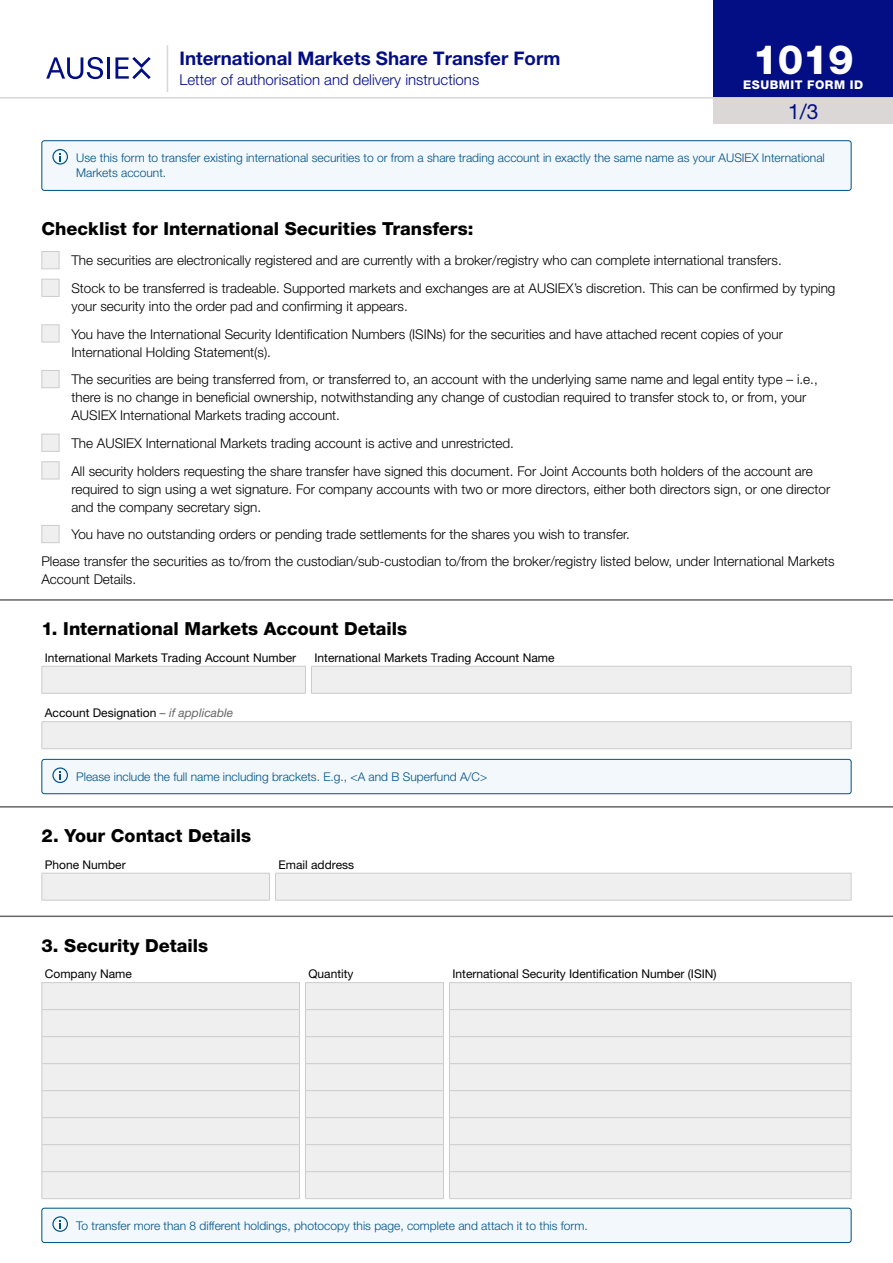
<style>
.page{position:relative;width:893px;height:1263px;background:#fff}
.page>*{position:absolute;margin:0;border:0;box-sizing:border-box;transform-origin:0 0}
.t1{font:800 40.5px "Helvetica Neue LT Pro";color:#fff}
.t2{font:21px "Helvetica Neue LT Pro";color:#030d84}
.t3{font:700 18.75px "Helvetica Neue LT Pro";color:#030d84}
.t4{font:800 18px "Helvetica Neue LT Pro";color:#000}
.t5{font:300 15px "Helvetica Neue LT Pro";color:#030d84}
.t6{font:300 13.5px/27.6px "Helvetica Neue LT Pro";color:#000}
.t7{font:300 12px/15px "Helvetica Neue LT Pro";color:#005085}
.t8{font:12px "Helvetica Neue LT Pro";color:#000}
.t9{font:800 12px "Helvetica Neue LT Pro";letter-spacing:.04em;color:#fff}
.s1{font-style:italic;color:#666}
</style>
<div class="page">
<div style="left:713px;top:0;width:180px;height:98px;background:#030d84"></div>
<hr style="left:167px;top:45px;width:1px;height:47px;background:#dad7d6">
<div style="left:713px;top:99px;width:180px;height:25px;background:#dad7d6"></div>
<hr style="left:0;top:97px;width:893px;height:2px;background:#dad7d6">
<hr style="left:108px;top:57px;width:2px;height:22px;background:#030d84">
<svg style="left:115px;top:57px;width:36px;height:22px"></svg>
<svg style="left:46px;top:57px;width:57px;height:22px"></svg>
<hr style="left:0;top:599px;width:893px;height:2px;background:#666">
<div style="left:42px;top:141px;width:809px;height:49px;background:#f2f8fc;border-radius:3px"></div>
<div style="left:52px;top:149px;width:16px;height:16px;border:1px solid #005085;border-radius:50%"></div>
<svg style="left:59px;top:153px;width:2px;height:8px"></svg>
<div style="left:41px;top:140px;width:810px;height:51px;border:1px solid #005085;border-radius:3px"></div>
<div style="left:41px;top:251px;width:18px;height:18px;background:#efefef;border:1px solid #ccc"></div>
<div style="left:41px;top:279px;width:18px;height:18px;background:#efefef;border:1px solid #ccc"></div>
<div style="left:41px;top:324px;width:18px;height:18px;background:#efefef;border:1px solid #ccc"></div>
<div style="left:41px;top:370px;width:18px;height:18px;background:#efefef;border:1px solid #ccc"></div>
<div style="left:41px;top:434px;width:18px;height:18px;background:#efefef;border:1px solid #ccc"></div>
<div style="left:41px;top:461px;width:18px;height:18px;background:#efefef;border:1px solid #ccc"></div>
<div style="left:41px;top:525px;width:18px;height:18px;background:#efefef;border:1px solid #ccc"></div>
<hr style="left:41px;top:693px;width:265px;height:1px;background:#ccc">
<svg style="left:41px;top:666px;width:811px;height:27px"></svg>
<hr style="left:311px;top:693px;width:540px;height:1px;background:#ccc">
<div style="left:42px;top:722px;width:809px;height:27px;background:#efefef"></div>
<hr style="left:41px;top:721px;width:810px;height:1px;background:#ccc">
<svg style="left:41px;top:722px;width:1px;height:26px"></svg>
<svg style="left:851px;top:722px;width:1px;height:26px"></svg>
<hr style="left:41px;top:748px;width:810px;height:1px;background:#ccc">
<div style="left:42px;top:759px;width:809px;height:35px;background:#f2f8fc;border-radius:3px"></div>
<div style="left:52px;top:767px;width:16px;height:16px;border:1px solid #005085;border-radius:50%"></div>
<svg style="left:59px;top:771px;width:2px;height:9px"></svg>
<div style="left:41px;top:759px;width:810px;height:35px;border:1px solid #005085;border-radius:3px"></div>
<hr style="left:0;top:806px;width:893px;height:1px;background:#666">
<hr style="left:0;top:915px;width:893px;height:2px;background:#666">
<hr style="left:41px;top:900px;width:229px;height:1px;background:#ccc">
<svg style="left:41px;top:873px;width:811px;height:27px"></svg>
<hr style="left:275px;top:900px;width:576px;height:1px;background:#ccc">
<div style="left:42px;top:983px;width:809px;height:215px;background:#efefef"></div>
<hr style="left:41px;top:982px;width:259px;height:1px;background:#ccc">
<hr style="left:41px;top:1009px;width:259px;height:1px;background:#ccc">
<hr style="left:41px;top:1036px;width:259px;height:1px;background:#ccc">
<hr style="left:41px;top:1063px;width:259px;height:1px;background:#ccc">
<hr style="left:41px;top:1090px;width:259px;height:1px;background:#ccc">
<hr style="left:41px;top:1117px;width:259px;height:1px;background:#ccc">
<hr style="left:41px;top:1144px;width:259px;height:1px;background:#ccc">
<hr style="left:41px;top:1171px;width:259px;height:1px;background:#ccc">
<svg style="left:41px;top:983px;width:1px;height:215px"></svg>
<hr style="left:41px;top:1198px;width:259px;height:1px;background:#ccc">
<hr style="left:305px;top:982px;width:139px;height:1px;background:#ccc">
<hr style="left:305px;top:1009px;width:139px;height:1px;background:#ccc">
<hr style="left:449px;top:1009px;width:402px;height:1px;background:#ccc">
<hr style="left:305px;top:1036px;width:139px;height:1px;background:#ccc">
<hr style="left:449px;top:1036px;width:402px;height:1px;background:#ccc">
<hr style="left:305px;top:1063px;width:139px;height:1px;background:#ccc">
<hr style="left:449px;top:1063px;width:402px;height:1px;background:#ccc">
<hr style="left:305px;top:1090px;width:139px;height:1px;background:#ccc">
<hr style="left:449px;top:1090px;width:402px;height:1px;background:#ccc">
<hr style="left:305px;top:1117px;width:139px;height:1px;background:#ccc">
<hr style="left:449px;top:1117px;width:402px;height:1px;background:#ccc">
<hr style="left:305px;top:1144px;width:139px;height:1px;background:#ccc">
<hr style="left:449px;top:1144px;width:402px;height:1px;background:#ccc">
<hr style="left:305px;top:1171px;width:139px;height:1px;background:#ccc">
<svg style="left:299px;top:983px;width:7px;height:215px"></svg>
<hr style="left:449px;top:1171px;width:402px;height:1px;background:#ccc">
<hr style="left:305px;top:1198px;width:139px;height:1px;background:#ccc">
<hr style="left:449px;top:1198px;width:402px;height:1px;background:#ccc">
<hr style="left:449px;top:982px;width:402px;height:1px;background:#ccc">
<svg style="left:443px;top:983px;width:7px;height:215px"></svg>
<svg style="left:851px;top:983px;width:1px;height:215px"></svg>
<div style="left:42px;top:1208px;width:809px;height:34px;background:#f2f8fc;border-radius:3px"></div>
<div style="left:52px;top:1216px;width:16px;height:16px;border:1px solid #005085;border-radius:50%"></div>
<svg style="left:59px;top:1220px;width:2px;height:8px"></svg>
<div style="left:41px;top:1208px;width:810px;height:35px;border:1px solid #005085;border-radius:3px"></div>
<h1 class="t1" style="left:753px;top:35px;width:102px">1019</h1>
<p class="t9" style="left:743px;top:77px;width:122px">ESUBMIT FORM ID</p>
<h2 class="t2" style="left:788px;top:99px;width:32px">1/3</h2>
<p class="t7" style="left:76px;top:150px;width:750px">Use this form to transfer existing international securities to or from a share trading account in exactly the same name as your AUSIEX International<br>Markets account.</p>
<h3 class="t3" style="left:179px;top:46px;width:382px">International Markets Share Transfer Form</h3>
<p class="t5" style="left:179px;top:70px;width:301px">Letter of authorisation and delivery instructions</p>
<h3 class="t4" style="left:41px;top:218px;width:434px">Checklist for International Securities Transfers:</h3>
<p class="t6" style="left:71px;top:246px;width:765px">The securities are electronically registered and are currently with a broker/registry who can complete international transfers.<br>Stock to be transferred is tradeable. Supported markets and exchanges are at AUSIEX’s discretion. This can be confirmed by typing</p>
<p class="t6" style="left:71px;top:292px;width:713px">your security into the order pad and confirming it appears.<br>You have the International Security Identification Numbers (ISINs) for the securities and have attached recent copies of your</p>
<p class="t6" style="left:71px;top:338px;width:748px">International Holding Statement(s).<br>The securities are being transferred from, or transferred to, an account with the underlying same name and legal entity type – i.e.,</p>
<p class="t6" style="left:71px;top:388px;width:736px;line-height:18px">there is no change in beneficial ownership, notwithstanding any change of custodian required to transfer stock to, or from, your<br>AUSIEX International Markets trading account.</p>
<p class="t6" style="left:71px;top:429px;width:743px">The AUSIEX International Markets trading account is active and unrestricted.<br>All security holders requesting the share transfer have signed this document. For Joint Accounts both holders of the account are</p>
<p class="t6" style="left:71px;top:479px;width:760px;line-height:18px">required to sign using a wet signature. For company accounts with two or more directors, either both directors sign, or one director and the company secretary sign.</p>
<p class="t6" style="left:41px;top:521px;width:795px;line-height:27px;text-indent:30px">You have no outstanding orders or pending trade settlements for the shares you wish to transfer.<br>Please transfer the securities as to/from the custodian/sub-custodian to/from the broker/registry listed below, under International Markets</p>
<p class="t6" style="left:41px;top:565px;width:96px">Account Details.</p>
<h3 class="t4" style="left:41px;top:618px;width:367px">1. International Markets Account Details</h3>
<p class="t8" style="left:45px;top:650px;width:253px">International Markets Trading Account Number</p>
<p class="t8" style="left:314px;top:650px;width:242px">International Markets Trading Account Name</p>
<p class="t8" style="left:45px;top:706px;width:190px">Account Designation <span class="s1">– if applicable</span></p>
<p class="t7" style="left:76px;top:769px;width:412px">Please include the full name including brackets. E.g., &lt;A and B Superfund A/C&gt;</p>
<h3 class="t4" style="left:41px;top:825px;width:211px">2. Your Contact Details</h3>
<p class="t8" style="left:45px;top:857px;width:82px">Phone Number</p>
<p class="t8" style="left:278px;top:857px;width:77px">Email address</p>
<h3 class="t4" style="left:41px;top:934px;width:168px">3. Security Details</h3>
<p class="t8" style="left:45px;top:967px;width:89px">Company Name</p>
<p class="t8" style="left:308px;top:967px;width:47px">Quantity</p>
<p class="t8" style="left:452px;top:967px;width:266px">International Security Identification Number (ISIN)</p>
<p class="t7" style="left:76px;top:1217px;width:513px">To transfer more than 8 different holdings, photocopy this page, complete and attach it to this form.</p>
</div>
